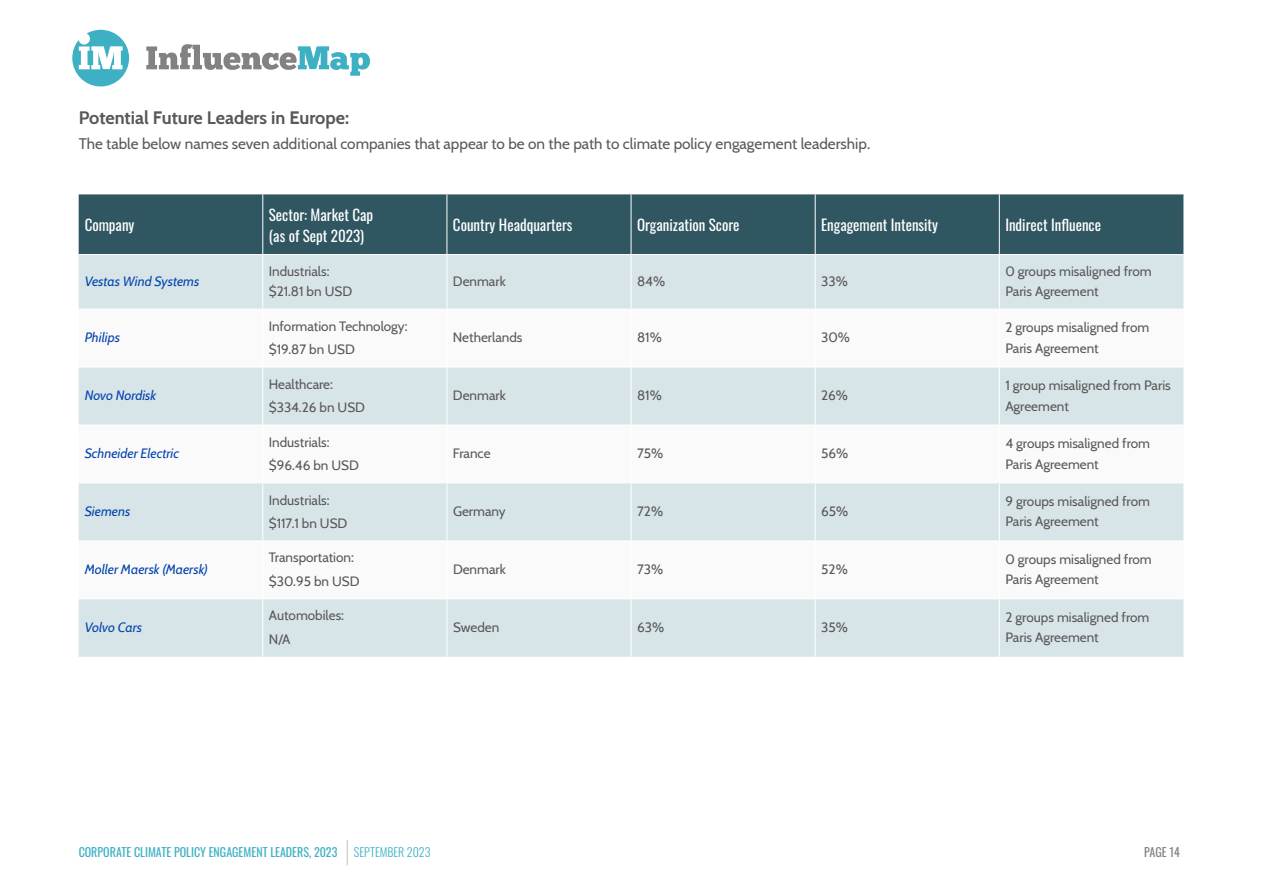
<style>
.page{position:relative;width:1263px;height:893px;background:#fff}
.page>*{position:absolute;margin:0;border:0;box-sizing:border-box;transform-origin:0 0}
.t1{font:700 18px "Cabin";color:#5a5758}
.t2{font:15.3px "Cabin";color:#5a5758}
.t3{font:15px/21px "Oswald";color:#fff}
.t4{font:13.5px/20.2px "Cabin";color:#5a5758}
.t5{font:italic 13.5px "Cabin";color:#0645ad}
.t6{font:12px "Oswald";color:#3db0c4}
.t7{font:300 12px "Oswald";color:#3db0c4}
.t8{font:12px "Oswald";color:#828282}
</style>
<div class="page">
<svg style="left:146px;top:44px;width:224px;height:32px"></svg>
<svg style="left:72px;top:30px;width:57px;height:56px"></svg>
<svg style="left:347px;top:840px;width:1px;height:25px"></svg>
<div style="left:79px;top:194px;width:1104px;height:60px;background:#2f5661"></div>
<div style="left:79px;top:255px;width:1104px;height:402px;background:#d7e5e8"></div>
<svg style="left:79px;top:310px;width:1104px;height:288px"></svg>
<hr style="left:262px;top:194px;width:1px;height:60px;background:#fff">
<hr style="left:447px;top:194px;width:1px;height:60px;background:#fff">
<hr style="left:631px;top:194px;width:1px;height:60px;background:#fff">
<hr style="left:815px;top:194px;width:1px;height:60px;background:#fff">
<hr style="left:999px;top:194px;width:1px;height:60px;background:#fff">
<hr style="left:262px;top:255px;width:1px;height:54px;background:#fff">
<hr style="left:447px;top:255px;width:1px;height:54px;background:#fff">
<hr style="left:631px;top:255px;width:1px;height:54px;background:#fff">
<hr style="left:815px;top:255px;width:1px;height:54px;background:#fff">
<hr style="left:999px;top:255px;width:1px;height:54px;background:#fff">
<hr style="left:79px;top:309px;width:184px;height:1px;background:#fff">
<hr style="left:263px;top:309px;width:184px;height:1px;background:#fff">
<hr style="left:262px;top:309px;width:1px;height:58px;background:#fff">
<hr style="left:447px;top:309px;width:184px;height:1px;background:#fff">
<hr style="left:447px;top:309px;width:1px;height:58px;background:#fff">
<hr style="left:631px;top:309px;width:184px;height:1px;background:#fff">
<hr style="left:631px;top:309px;width:1px;height:58px;background:#fff">
<hr style="left:815px;top:309px;width:184px;height:1px;background:#fff">
<hr style="left:815px;top:309px;width:1px;height:58px;background:#fff">
<hr style="left:999px;top:309px;width:184px;height:1px;background:#fff">
<hr style="left:999px;top:309px;width:1px;height:58px;background:#fff">
<hr style="left:79px;top:367px;width:184px;height:1px;background:#fff">
<hr style="left:263px;top:367px;width:184px;height:1px;background:#fff">
<hr style="left:262px;top:367px;width:1px;height:58px;background:#fff">
<hr style="left:447px;top:367px;width:184px;height:1px;background:#fff">
<hr style="left:447px;top:367px;width:1px;height:58px;background:#fff">
<hr style="left:631px;top:367px;width:184px;height:1px;background:#fff">
<hr style="left:631px;top:367px;width:1px;height:58px;background:#fff">
<hr style="left:815px;top:367px;width:184px;height:1px;background:#fff">
<hr style="left:815px;top:367px;width:1px;height:58px;background:#fff">
<hr style="left:999px;top:367px;width:184px;height:1px;background:#fff">
<hr style="left:999px;top:367px;width:1px;height:58px;background:#fff">
<hr style="left:79px;top:425px;width:184px;height:1px;background:#fff">
<hr style="left:263px;top:425px;width:184px;height:1px;background:#fff">
<hr style="left:262px;top:425px;width:1px;height:58px;background:#fff">
<hr style="left:447px;top:425px;width:184px;height:1px;background:#fff">
<hr style="left:447px;top:425px;width:1px;height:58px;background:#fff">
<hr style="left:631px;top:425px;width:184px;height:1px;background:#fff">
<hr style="left:631px;top:425px;width:1px;height:58px;background:#fff">
<hr style="left:815px;top:425px;width:184px;height:1px;background:#fff">
<hr style="left:815px;top:425px;width:1px;height:58px;background:#fff">
<hr style="left:999px;top:425px;width:184px;height:1px;background:#fff">
<hr style="left:999px;top:425px;width:1px;height:58px;background:#fff">
<hr style="left:79px;top:483px;width:184px;height:1px;background:#fff">
<hr style="left:263px;top:483px;width:184px;height:1px;background:#fff">
<hr style="left:262px;top:483px;width:1px;height:57px;background:#fff">
<hr style="left:447px;top:483px;width:184px;height:1px;background:#fff">
<hr style="left:447px;top:483px;width:1px;height:57px;background:#fff">
<hr style="left:631px;top:483px;width:184px;height:1px;background:#fff">
<hr style="left:631px;top:483px;width:1px;height:57px;background:#fff">
<hr style="left:815px;top:483px;width:184px;height:1px;background:#fff">
<hr style="left:815px;top:483px;width:1px;height:57px;background:#fff">
<hr style="left:999px;top:483px;width:184px;height:1px;background:#fff">
<hr style="left:999px;top:483px;width:1px;height:57px;background:#fff">
<hr style="left:79px;top:540px;width:184px;height:1px;background:#fff">
<hr style="left:263px;top:540px;width:184px;height:1px;background:#fff">
<hr style="left:262px;top:541px;width:1px;height:57px;background:#fff">
<hr style="left:447px;top:540px;width:184px;height:1px;background:#fff">
<hr style="left:447px;top:541px;width:1px;height:57px;background:#fff">
<hr style="left:631px;top:540px;width:184px;height:1px;background:#fff">
<hr style="left:631px;top:541px;width:1px;height:57px;background:#fff">
<hr style="left:815px;top:540px;width:184px;height:1px;background:#fff">
<hr style="left:815px;top:541px;width:1px;height:57px;background:#fff">
<hr style="left:999px;top:540px;width:184px;height:1px;background:#fff">
<hr style="left:999px;top:541px;width:1px;height:57px;background:#fff">
<hr style="left:79px;top:598px;width:184px;height:1px;background:#fff">
<hr style="left:263px;top:598px;width:184px;height:1px;background:#fff">
<hr style="left:262px;top:599px;width:1px;height:58px;background:#fff">
<hr style="left:447px;top:598px;width:184px;height:1px;background:#fff">
<hr style="left:447px;top:599px;width:1px;height:58px;background:#fff">
<hr style="left:631px;top:598px;width:184px;height:1px;background:#fff">
<hr style="left:631px;top:599px;width:1px;height:58px;background:#fff">
<hr style="left:815px;top:598px;width:184px;height:1px;background:#fff">
<hr style="left:815px;top:599px;width:1px;height:58px;background:#fff">
<hr style="left:999px;top:598px;width:184px;height:1px;background:#fff">
<hr style="left:999px;top:599px;width:1px;height:58px;background:#fff">
<h1 class="t1" style="left:79px;top:103px;width:272px">Potential Future Leaders in Europe:</h1>
<p class="t2" style="left:79px;top:131px;width:793px">The table below names seven additional companies that appear to be on the path to climate policy engagement leadership.</p>
<p class="t3" style="left:85px;top:213px;width:51px">Company</p>
<p class="t3" style="left:269px;top:203px;width:106px">Sector: Market Cap (as of Sept 2023)</p>
<p class="t3" style="left:453px;top:213px;width:121px">Country Headquarters</p>
<p class="t3" style="left:637px;top:213px;width:104px">Organization Score</p>
<p class="t3" style="left:821px;top:213px;width:118px">Engagement Intensity</p>
<p class="t3" style="left:1005px;top:213px;width:97px">Indirect Influence</p>
<p class="t5" style="left:85px;top:271px;width:116px">Vestas Wind Systems</p>
<p class="t4" style="left:269px;top:260px;width:85px">Industrials: $21.81 bn USD</p>
<p class="t4" style="left:453px;top:270px;width:54px">Denmark</p>
<p class="t4" style="left:637px;top:270px;width:30px">84%</p>
<p class="t4" style="left:821px;top:270px;width:28px">33%</p>
<p class="t4" style="left:1005px;top:260px;width:148px">0 groups misaligned from<br>Paris Agreement</p>
<p class="t5" style="left:85px;top:327px;width:37px">Philips</p>
<p class="t4" style="left:269px;top:313px;width:140px;line-height:23.7px">Information Technology: $19.87 bn USD</p>
<p class="t4" style="left:453px;top:327px;width:71px">Netherlands</p>
<p class="t4" style="left:637px;top:327px;width:26px">81%</p>
<p class="t4" style="left:821px;top:327px;width:30px">30%</p>
<p class="t4" style="left:1005px;top:317px;width:145px">2 groups misaligned from<br>Paris Agreement</p>
<p class="t5" style="left:85px;top:385px;width:73px">Novo Nordisk</p>
<p class="t4" style="left:269px;top:371px;width:98px;line-height:23.7px">Healthcare: $334.26 bn USD</p>
<p class="t4" style="left:453px;top:385px;width:54px">Denmark</p>
<p class="t4" style="left:637px;top:385px;width:26px">81%</p>
<p class="t4" style="left:821px;top:385px;width:28px">26%</p>
<p class="t4" style="left:1005px;top:375px;width:167px">1 group misaligned from Paris<br>Agreement</p>
<p class="t5" style="left:85px;top:443px;width:96px">Schneider Electric</p>
<p class="t4" style="left:269px;top:429px;width:92px;line-height:23.7px">Industrials: $96.46 bn USD</p>
<p class="t4" style="left:453px;top:443px;width:39px">France</p>
<p class="t4" style="left:637px;top:443px;width:28px">75%</p>
<p class="t4" style="left:821px;top:443px;width:29px">56%</p>
<p class="t4" style="left:1005px;top:432px;width:146px">4 groups misaligned from<br>Paris Agreement</p>
<p class="t5" style="left:85px;top:501px;width:47px">Siemens</p>
<p class="t4" style="left:269px;top:487px;width:80px;line-height:23.7px">Industrials: $117.1 bn USD</p>
<p class="t4" style="left:453px;top:501px;width:54px">Germany</p>
<p class="t4" style="left:637px;top:501px;width:28px">72%</p>
<p class="t4" style="left:821px;top:501px;width:29px">65%</p>
<p class="t4" style="left:1005px;top:490px;width:146px">9 groups misaligned from<br>Paris Agreement</p>
<p class="t5" style="left:85px;top:559px;width:125px">Moller Maersk (Maersk)</p>
<p class="t4" style="left:269px;top:545px;width:92px;line-height:23.7px">Transportation: $30.95 bn USD</p>
<p class="t4" style="left:453px;top:558px;width:54px">Denmark</p>
<p class="t4" style="left:637px;top:558px;width:28px">73%</p>
<p class="t4" style="left:821px;top:558px;width:28px">52%</p>
<p class="t4" style="left:1005px;top:548px;width:148px">0 groups misaligned from<br>Paris Agreement</p>
<p class="t5" style="left:85px;top:617px;width:59px">Volvo Cars</p>
<p class="t4" style="left:269px;top:603px;width:77px;line-height:23.7px">Automobiles:<br>N/A</p>
<p class="t4" style="left:453px;top:616px;width:48px">Sweden</p>
<p class="t4" style="left:637px;top:616px;width:29px">63%</p>
<p class="t4" style="left:821px;top:616px;width:28px">35%</p>
<p class="t4" style="left:1005px;top:606px;width:145px">2 groups misaligned from<br>Paris Agreement</p>
<p class="t6" style="left:79px;top:841px;width:260px">CORPORATE CLIMATE POLICY ENGAGEMENT LEADERS, 2023</p>
<p class="t7" style="left:354px;top:841px;width:78px">SEPTEMBER 2023</p>
<p class="t8" style="left:1144px;top:841px;width:37px">PAGE 14</p>
</div>
